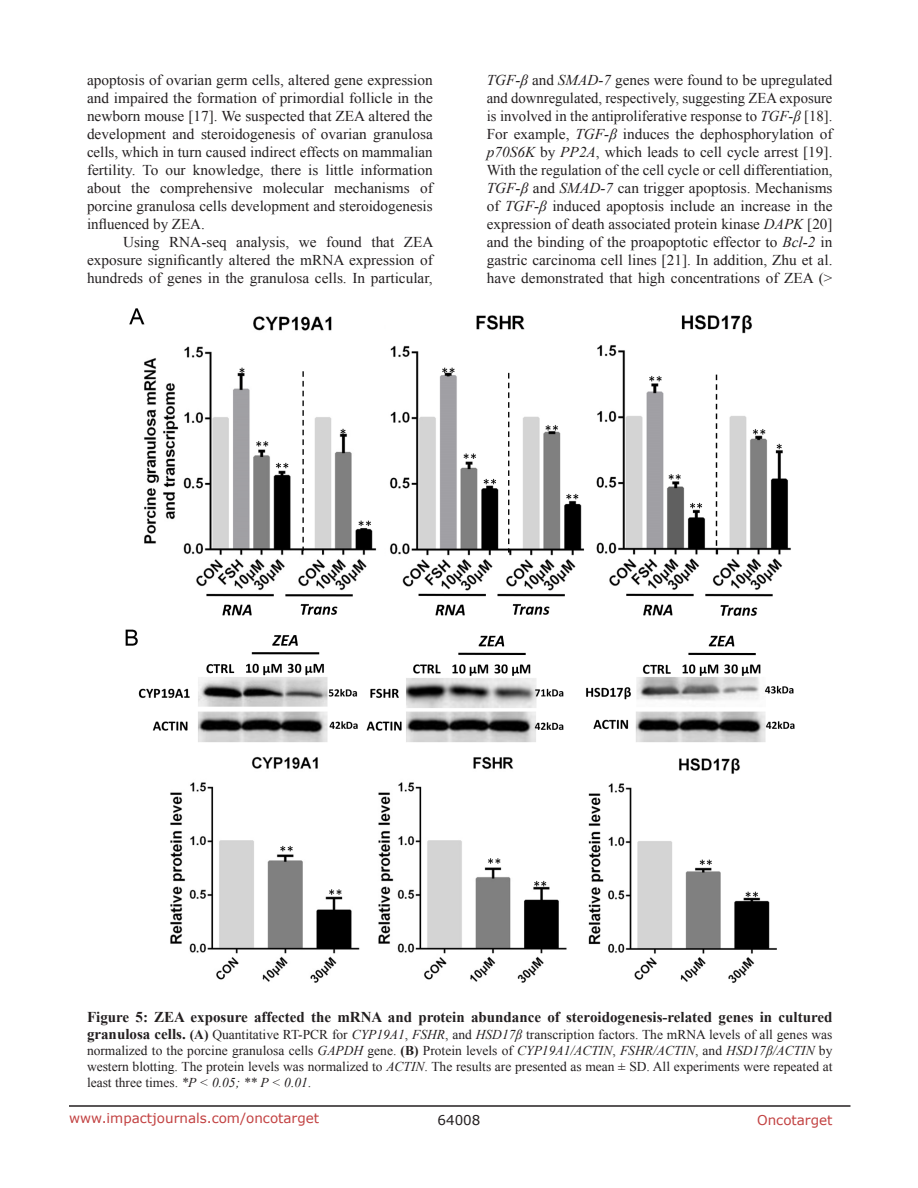
<style>
.page{position:relative;width:918px;height:1188px;background:#fff}
.page>*{position:absolute;margin:0;border:0;box-sizing:border-box;transform-origin:0 0}
.BodyText{font:15px/18px "Times New Roman";color:#231f20;text-align:justify}
.figuretext{font:700 15px "Times New Roman";color:#231f20}
.figuretext-2{font:13.5px/16.2px "Times New Roman";color:#231f20;text-align:justify}
.t1{font:13.5px "Verdana";color:#c24141}
.t2{font:13.5px "Verdana";color:#231f20}
.s1{font-style:italic}
.s2{font-weight:700;font-size:15px}
.s3{font-weight:700}
</style>
<div class="page">
<hr style="left:69px;top:1105px;width:781px;height:2px;background:#231f20">
<img style="left:125px;top:308px;width:670px;height:675px">
<p class="BodyText" style="left:87px;top:71px;width:347px">apoptosis of ovarian germ cells, altered gene expression and impaired the formation of primordial follicle in the newborn mouse [17]. We suspected that ZEA altered the development and steroidogenesis of ovarian granulosa cells, which in turn caused indirect effects on mammalian fertility. To our knowledge, there is little information about the comprehensive molecular mechanisms of porcine granulosa cells development and steroidogenesis influenced by ZEA.</p>
<p class="BodyText" style="left:87px;top:233px;width:348px;text-indent:36px">Using RNA-seq analysis, we found that ZEA exposure significantly altered the mRNA expression of hundreds of genes in the granulosa cells. In particular,</p>
<p class="BodyText" style="left:487px;top:71px;width:347px"><span class="s1">TGF-β</span> and <span class="s1">SMAD-7</span> genes were found to be upregulated and downregulated, respectively, suggesting ZEA exposure is involved in the antiproliferative response to <span class="s1">TGF-β</span> [18].<br>For example, <span class="s1">TGF-β</span> induces the dephosphorylation of <span class="s1">p70S6K</span> by <span class="s1">PP2A</span>, which leads to cell cycle arrest [19].<br>With the regulation of the cell cycle or cell differentiation, <span class="s1">TGF-β</span> and <span class="s1">SMAD-7</span> can trigger apoptosis. Mechanisms of <span class="s1">TGF-β</span> induced apoptosis include an increase in the expression of death associated protein kinase <span class="s1">DAPK</span> [20] and the binding of the proapoptotic effector to <span class="s1">Bcl-2</span> in gastric carcinoma cell lines [21]. In addition, Zhu et al. have demonstrated that high concentrations of ZEA (&gt;</p>
<p class="figuretext" style="left:87px;top:1007px;width:747px">Figure 5: ZEA exposure affected the mRNA and protein abundance of steroidogenesis-related genes in cultured</p>
<p class="figuretext-2" style="left:87px;top:1026px;width:747px"><span class="s2">granulosa cells.</span> <span class="s3">(A)</span> Quantitative RT-PCR for <span class="s1">CYP19A1</span>, <span class="s1">FSHR</span>, and <span class="s1">HSD17β</span> transcription factors. The mRNA levels of all genes was normalized to the porcine granulosa cells <span class="s1">GAPDH</span> gene. <span class="s3">(B)</span> Protein levels of <span class="s1">CYP19A1/ACTIN</span>, <span class="s1">FSHR/ACTIN</span>, and <span class="s1">HSD17β/ACTIN</span> by western blotting. The protein levels was normalized to <span class="s1">ACTIN</span>. The results are presented as mean ± SD. All experiments were repeated at least three times. <span class="s1">*P &lt; 0.05; ** P &lt; 0.01</span>.</p>
<p class="t1" style="left:69px;top:1109px;width:252px">www.impactjournals.com/oncotarget</p>
<p class="t2" style="left:438px;top:1111px;width:44px">64008</p>
<p class="t1" style="left:757px;top:1111px;width:77px">Oncotarget</p>
</div>
